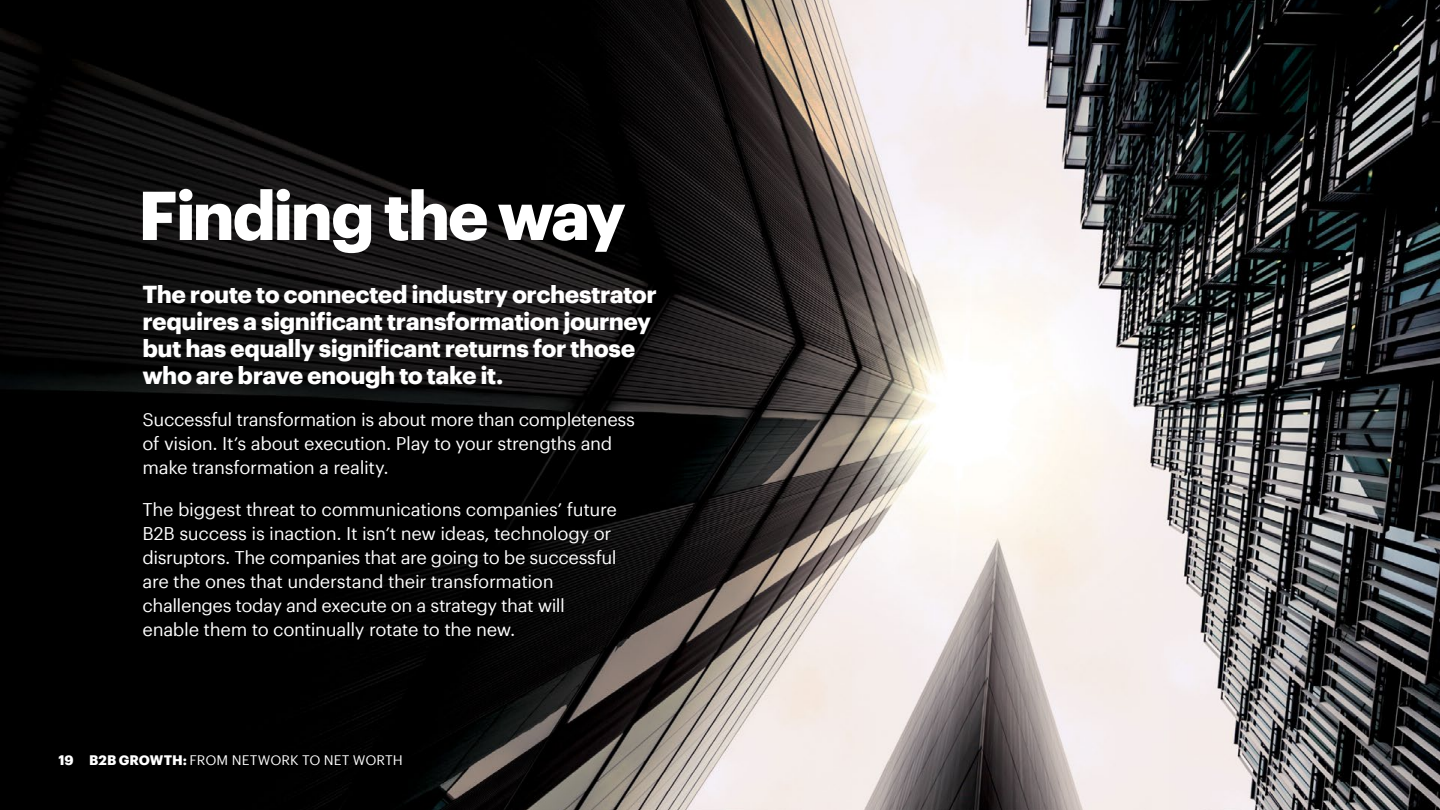
<style>
.page{position:relative;width:1440px;height:810px;background:#fff}
.page>*{position:absolute;margin:0;border:0;box-sizing:border-box;transform-origin:0 0}
.t1{font:700 67.5px "Graphik";letter-spacing:-.045em;color:#fff}
.t2{font:700 24px/27px "Graphik";letter-spacing:-.02em;color:#fff}
.t3{font:18px/24px "Graphik";letter-spacing:-.02em;color:#fff}
.t4{font:13.5px "Graphik";letter-spacing:.005em;color:#fff}
.s1{font-weight:700}
</style>
<div class="page">
<img style="left:0;top:0;width:1440px;height:810px">
<h1 class="t1" style="left:138px;top:163px;width:490px">Finding the way</h1>
<h2 class="t2" style="left:142px;top:279px;width:516px">The route to connected industry orchestrator requires a significant transformation journey but has equally significant returns for those who are brave enough to take it.</h2>
<p class="t3" style="left:142px;top:406px;width:494px">Successful transformation is about more than completeness of vision. It’s about execution. Play to your strengths and make transformation a reality.</p>
<p class="t3" style="left:142px;top:496px;width:476px">The biggest threat to communications companies’ future B2B success is inaction. It isn’t new ideas, technology or disruptors. The companies that are going to be successful are the ones that understand their transformation challenges today and execute on a strategy that will enable them to continually rotate to the new.</p>
<p class="t4" style="left:58px;top:750px;width:346px"><span class="s1">19 B2B GROWTH:</span> FROM NETWORK TO NET WORTH</p>
</div>
